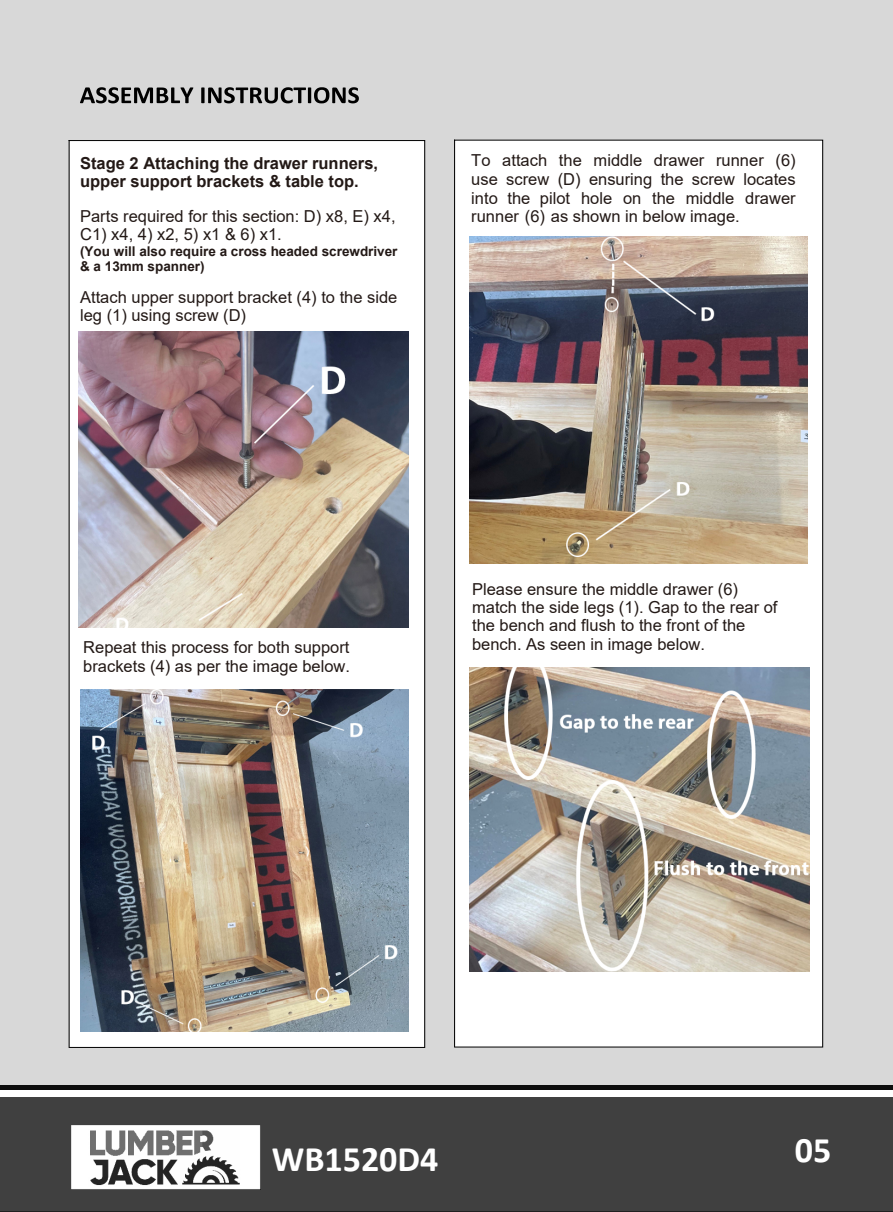
<style>
.page{position:relative;width:893px;height:1212px;background:#d8d8d8}
.page>*{position:absolute;margin:0;border:0;box-sizing:border-box;transform-origin:0 0}
.t1{font:700 36px "Calibri";color:#fff}
.t2{font:700 36px "Calibri";color:#fff}
.t3{font:16.5px/18.3px "Arial";color:#231916}
.t4{font:700 16.5px/18.1px "Arial";color:#231916}
.t5{font:700 13.5px/14.9px "Arial";color:#231916}
</style>
<div class="page">
<hr style="left:0;top:1087px;width:893px;height:3px;background:#0d0d0d">
<hr style="left:0;top:1086px;width:893px;height:3px;background:#0d0d0d">
<div style="left:0;top:1095px;width:893px;height:117px;background:#404040"></div>
<hr style="left:0;top:1211px;width:893px;height:1px;background:#000">
<div style="left:0;top:1090px;width:893px;height:7px;background:#fff"></div>
<div style="left:69px;top:140px;width:356px;height:908px;background:#fff"></div>
<div style="left:454px;top:140px;width:369px;height:907px;background:#fff"></div>
<svg style="left:80px;top:87px;width:279px;height:16px"></svg>
<img style="left:79px;top:332px;width:330px;height:295px">
<img style="left:81px;top:689px;width:327px;height:342px">
<img style="left:470px;top:237px;width:337px;height:327px">
<img style="left:470px;top:667px;width:339px;height:304px">
<img style="left:71px;top:1125px;width:189px;height:64px">
<p class="t4" style="left:80px;top:154px;width:299px">Stage 2 Attaching the drawer runners, upper support brackets &amp; table top.</p>
<p class="t3" style="left:80px;top:207px;width:317px">Parts required for this section: D) x8, E) x4,<br>C1) x4, 4) x2, 5) x1 &amp; 6) x1.</p>
<p class="t5" style="left:80px;top:244px;width:319px">(You will also require a cross headed screwdriver &amp; a 13mm spanner)</p>
<p class="t3" style="left:80px;top:288px;width:319px">Attach upper support bracket (4) to the side leg (1) using screw (D)</p>
<p class="t3" style="left:471px;top:151px;width:326px;text-align:justify">To attach the middle drawer runner (6) use screw (D) ensuring the screw locates into the pilot hole on the middle drawer runner (6) as shown in below image.</p>
<p class="t3" style="left:83px;top:638px;width:268px">Repeat this process for both support brackets (4) as per the image below.</p>
<p class="t3" style="left:472px;top:579px;width:307px">Please ensure the middle drawer (6) match the side legs (1). Gap to the rear of the bench and flush to the front of the bench. As seen in image below.</p>
<h1 class="t1" style="left:272px;top:1133px;width:168px">WB1520D4</h1>
<h1 class="t2" style="left:795px;top:1125px;width:38px">05</h1>
</div>
